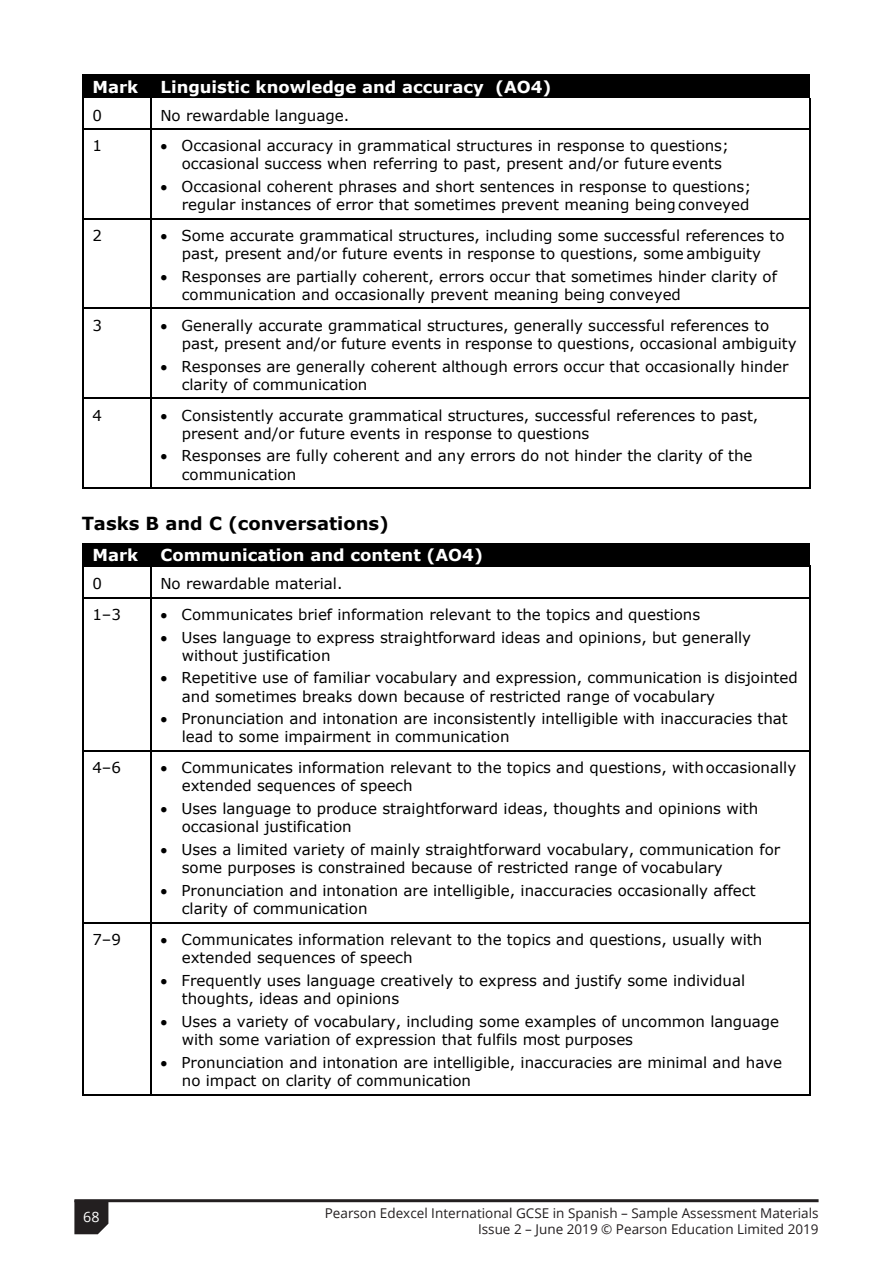
<style>
.page{position:relative;width:893px;height:1263px;background:#fff}
.page>*{position:absolute;margin:0;border:0;box-sizing:border-box;transform-origin:0 0}
.t1{font:700 18px "Verdana";color:#000}
.t2{font:700 16.5px "Verdana";color:#fff}
.t3{font:15px/18.3px "Verdana";color:#000}
.t4{font:14.25px "Open Sans";color:#fff}
.t5{font:13.5px/16.5px "Open Sans";color:#231f20;text-align:right}
</style>
<div class="page">
<div style="left:83px;top:74px;width:727px;height:24px;background:#000"></div>
<hr style="left:82px;top:98px;width:2px;height:30px;background:#000">
<hr style="left:150px;top:98px;width:2px;height:30px;background:#000">
<hr style="left:809px;top:98px;width:1px;height:30px;background:#000">
<hr style="left:84px;top:128px;width:66px;height:1px;background:#000">
<hr style="left:152px;top:128px;width:657px;height:1px;background:#000">
<hr style="left:82px;top:129px;width:2px;height:89px;background:#000">
<hr style="left:150px;top:129px;width:2px;height:89px;background:#000">
<hr style="left:809px;top:129px;width:1px;height:89px;background:#000">
<hr style="left:84px;top:218px;width:66px;height:1px;background:#000">
<hr style="left:152px;top:218px;width:657px;height:1px;background:#000">
<hr style="left:82px;top:219px;width:2px;height:89px;background:#000">
<hr style="left:150px;top:219px;width:2px;height:89px;background:#000">
<hr style="left:809px;top:219px;width:1px;height:89px;background:#000">
<hr style="left:84px;top:308px;width:66px;height:1px;background:#000">
<hr style="left:152px;top:308px;width:657px;height:1px;background:#000">
<hr style="left:82px;top:309px;width:2px;height:89px;background:#000">
<hr style="left:150px;top:309px;width:2px;height:89px;background:#000">
<hr style="left:809px;top:309px;width:1px;height:89px;background:#000">
<hr style="left:84px;top:398px;width:66px;height:1px;background:#000">
<hr style="left:152px;top:398px;width:657px;height:1px;background:#000">
<hr style="left:82px;top:399px;width:2px;height:88px;background:#000">
<hr style="left:84px;top:487px;width:66px;height:1px;background:#000">
<hr style="left:150px;top:399px;width:2px;height:88px;background:#000">
<hr style="left:152px;top:487px;width:657px;height:1px;background:#000">
<hr style="left:809px;top:399px;width:1px;height:88px;background:#000">
<div style="left:83px;top:543px;width:727px;height:23px;background:#000"></div>
<hr style="left:85px;top:566px;width:65px;height:1px;background:#000">
<hr style="left:152px;top:566px;width:657px;height:1px;background:#000">
<hr style="left:82px;top:567px;width:2px;height:30px;background:#000">
<hr style="left:150px;top:567px;width:2px;height:30px;background:#000">
<hr style="left:809px;top:567px;width:1px;height:30px;background:#000">
<hr style="left:84px;top:597px;width:66px;height:1px;background:#000">
<hr style="left:152px;top:597px;width:657px;height:1px;background:#000">
<hr style="left:82px;top:598px;width:2px;height:152px;background:#000">
<hr style="left:150px;top:598px;width:2px;height:152px;background:#000">
<hr style="left:809px;top:598px;width:1px;height:152px;background:#000">
<hr style="left:84px;top:750px;width:66px;height:2px;background:#000">
<hr style="left:152px;top:750px;width:657px;height:2px;background:#000">
<hr style="left:82px;top:752px;width:2px;height:170px;background:#000">
<hr style="left:150px;top:752px;width:2px;height:170px;background:#000">
<hr style="left:809px;top:752px;width:1px;height:170px;background:#000">
<hr style="left:84px;top:922px;width:66px;height:1px;background:#000">
<hr style="left:152px;top:922px;width:657px;height:1px;background:#000">
<hr style="left:82px;top:923px;width:2px;height:171px;background:#000">
<hr style="left:84px;top:1094px;width:66px;height:1px;background:#000">
<hr style="left:150px;top:923px;width:2px;height:171px;background:#000">
<hr style="left:152px;top:1094px;width:657px;height:1px;background:#000">
<hr style="left:809px;top:923px;width:1px;height:171px;background:#000">
<hr style="left:74px;top:1199px;width:745px;height:3px;background:#231f20">
<svg style="left:74px;top:1200px;width:34px;height:34px"></svg>
<p class="t2" style="left:92px;top:75px;width:47px">Mark</p>
<p class="t2" style="left:160px;top:75px;width:392px">Linguistic knowledge and accuracy (AO4)</p>
<p class="t3" style="left:92px;top:106px;width:11px">0</p>
<p class="t3" style="left:160px;top:106px;width:190px">No rewardable language.</p>
<p class="t3" style="left:92px;top:136px;width:11px">1</p>
<p class="t3" style="left:182px;top:137px;width:549px;text-indent:-21px">• Occasional accuracy in grammatical structures in response to questions; occasional success when referring to past, present and/or future events</p>
<p class="t3" style="left:160px;top:177px;width:592px;text-align:right">• Occasional coherent phrases and short sentences in response to questions; regular instances of error that sometimes prevent meaning beingconveyed</p>
<p class="t3" style="left:92px;top:226px;width:11px">2</p>
<p class="t3" style="left:160px;top:226px;width:626px;text-align:center">• Some accurate grammatical structures, including some successful references to past, present and/or future events in response to questions, some ambiguity</p>
<p class="t3" style="left:182px;top:267px;width:597px;text-indent:-21px">• Responses are partially coherent, errors occur that sometimes hinder clarity of communication and occasionally prevent meaning being conveyed</p>
<p class="t3" style="left:92px;top:316px;width:11px">3</p>
<p class="t3" style="left:182px;top:316px;width:616px;text-indent:-21px">• Generally accurate grammatical structures, generally successful references to past, present and/or future events in response to questions, occasional ambiguity</p>
<p class="t3" style="left:182px;top:357px;width:608px;text-indent:-21px">• Responses are generally coherent although errors occur that occasionally hinder clarity of communication</p>
<p class="t3" style="left:92px;top:406px;width:11px">4</p>
<p class="t3" style="left:182px;top:406px;width:578px;text-indent:-21px">• Consistently accurate grammatical structures, successful references to past, present and/or future events in response to questions</p>
<p class="t3" style="left:182px;top:447px;width:572px;text-indent:-21px">• Responses are fully coherent and any errors do not hinder the clarity of the communication</p>
<p class="t1" style="left:82px;top:511px;width:309px">Tasks B and C (conversations)</p>
<p class="t2" style="left:92px;top:543px;width:47px">Mark</p>
<p class="t2" style="left:160px;top:543px;width:324px">Communication and content (AO4)</p>
<p class="t3" style="left:92px;top:574px;width:11px">0</p>
<p class="t3" style="left:160px;top:574px;width:184px">No rewardable material.</p>
<p class="t3" style="left:92px;top:605px;width:30px">1–3</p>
<p class="t3" style="left:160px;top:605px;width:541px">• Communicates brief information relevant to the topics and questions</p>
<p class="t3" style="left:182px;top:628px;width:571px;text-indent:-21px">• Uses language to express straightforward ideas and opinions, but generally without justification</p>
<p class="t3" style="left:182px;top:668px;width:617px;text-indent:-21px">• Repetitive use of familiar vocabulary and expression, communication is disjointed and sometimes breaks down because of restricted range of vocabulary</p>
<p class="t3" style="left:182px;top:709px;width:608px;text-indent:-21px">• Pronunciation and intonation are inconsistently intelligible with inaccuracies that lead to some impairment in communication</p>
<p class="t3" style="left:92px;top:759px;width:30px">4–6</p>
<p class="t3" style="left:182px;top:759px;width:616px;text-indent:-21px">• Communicates information relevant to the topics and questions, withoccasionally extended sequences of speech</p>
<p class="t3" style="left:182px;top:799px;width:578px;text-indent:-21px">• Uses language to produce straightforward ideas, thoughts and opinions with occasional justification</p>
<p class="t3" style="left:182px;top:840px;width:600px;text-indent:-21px">• Uses a limited variety of mainly straightforward vocabulary, communication for some purposes is constrained because of restricted range of vocabulary</p>
<p class="t3" style="left:182px;top:881px;width:575px;text-indent:-21px">• Pronunciation and intonation are intelligible, inaccuracies occasionally affect clarity of communication</p>
<p class="t3" style="left:92px;top:930px;width:30px">7–9</p>
<p class="t3" style="left:182px;top:930px;width:582px;text-indent:-21px">• Communicates information relevant to the topics and questions, usually with extended sequences of speech</p>
<p class="t3" style="left:182px;top:971px;width:565px;text-indent:-21px">• Frequently uses language creatively to express and justify some individual thoughts, ideas and opinions</p>
<p class="t3" style="left:182px;top:1012px;width:599px;text-indent:-21px">• Uses a variety of vocabulary, including some examples of uncommon language with some variation of expression that fulfils most purposes</p>
<p class="t3" style="left:182px;top:1053px;width:602px;text-indent:-21px">• Pronunciation and intonation are intelligible, inaccuracies are minimal and have no impact on clarity of communication</p>
<p class="t4" style="left:83px;top:1207px;width:18px">68</p>
<p class="t5" style="left:325px;top:1204px;width:495px">Pearson Edexcel International GCSE in Spanish – Sample Assessment Materials<br>Issue 2 – June 2019 © Pearson Education Limited 2019</p>
</div>
